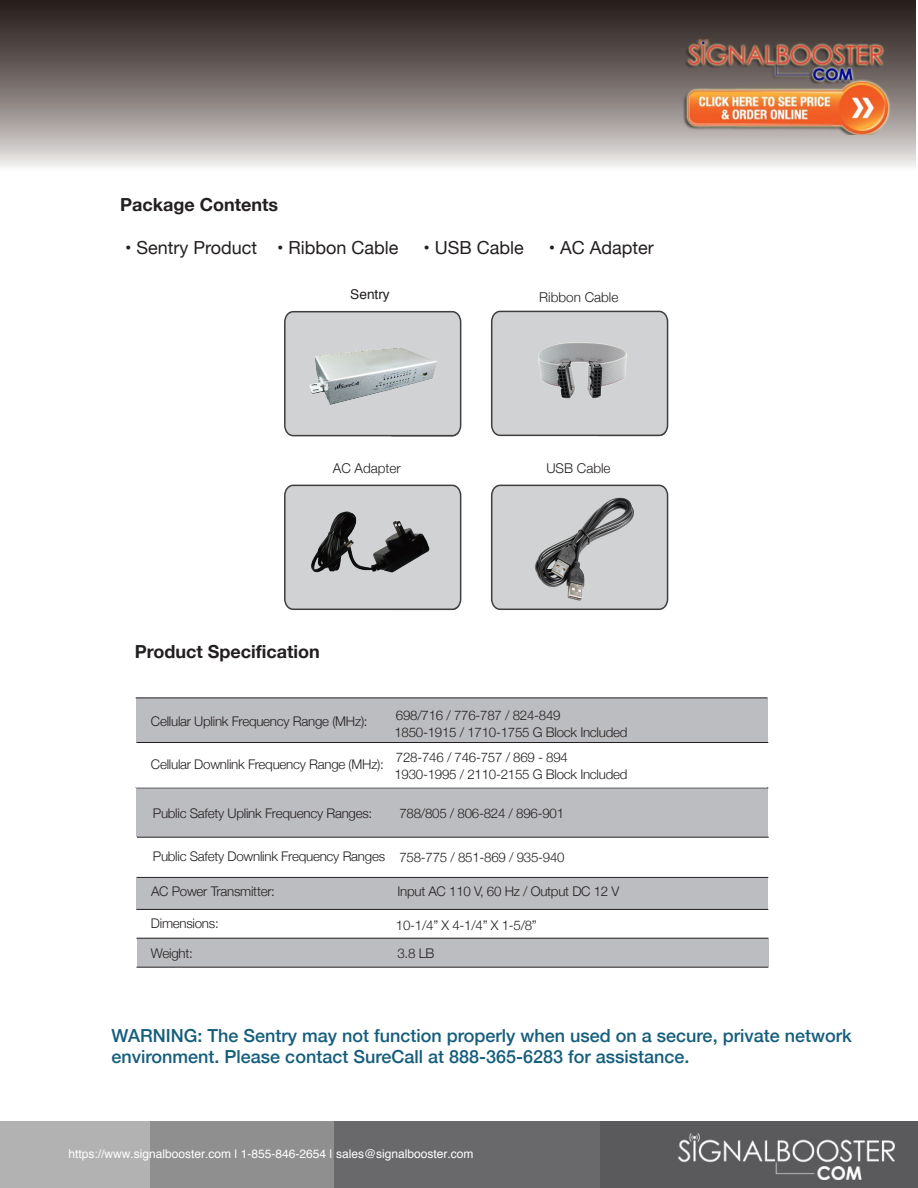
<style>
.page{position:relative;width:918px;height:1188px;background:#fff}
.page>*{position:absolute;margin:0;border:0;box-sizing:border-box;transform-origin:0 0}
.t1{font:500 18px/21.6px "Helvetica Neue";color:#155e7b}
.t2{font:18px "Helvetica Neue";color:#231f20}
.t3{font:700 18px "Helvetica Neue";color:#231f20}
.t4{font:500 17.1px "Helvetica Neue";color:#231f20}
.t5{font:300 13.5px "Helvetica Neue";color:#231f20}
.t6{font:13.5px "Helvetica";color:#231f20}
.t7{font:300 13.35px/17.1px "Helvetica Neue";letter-spacing:-.02em;color:#231f20}
.t8{font:12px "Helvetica";color:#fff}
</style>
<div class="page">
<svg style="left:0;top:0;width:915px;height:167px;background:#7e7674"></svg>
<img style="left:391px;top:436px;width:64px;height:1px">
<svg style="left:284px;top:311px;width:177px;height:125px;background:#b8b8ba"></svg>
<img style="left:296px;top:315px;width:153px;height:116px">
<svg style="left:491px;top:311px;width:177px;height:125px;background:#c2c3c5"></svg>
<img style="left:496px;top:329px;width:164px;height:89px">
<svg style="left:284px;top:485px;width:177px;height:125px;background:#c4c5c7"></svg>
<img style="left:299px;top:484px;width:141px;height:127px">
<svg style="left:491px;top:485px;width:177px;height:125px;background:#c6c7c9"></svg>
<img style="left:530px;top:494px;width:108px;height:107px">
<div style="left:136px;top:788px;width:632px;height:49px;background:#bcbdc0"></div>
<div style="left:136px;top:878px;width:632px;height:31px;background:#bcbdc0"></div>
<div style="left:137px;top:938px;width:632px;height:29px;background:#bcbdc0"></div>
<hr style="left:136px;top:787px;width:632px;height:1px;background:#231f20">
<hr style="left:136px;top:967px;width:632px;height:1px;background:#231f20">
<hr style="left:136px;top:877px;width:632px;height:1px;background:#231f20">
<hr style="left:136px;top:909px;width:632px;height:1px;background:#231f20">
<hr style="left:137px;top:837px;width:632px;height:1px;background:#231f20">
<hr style="left:136px;top:938px;width:632px;height:1px;background:#231f20">
<div style="left:136px;top:698px;width:632px;height:44px;background:#bcbdc0"></div>
<hr style="left:136px;top:742px;width:632px;height:1px;background:#231f20">
<hr style="left:136px;top:697px;width:631px;height:1px;background:#231f20">
<div style="left:597px;top:1122px;width:321px;height:66px;background:#5a5a5d"></div>
<div style="left:332px;top:1122px;width:268px;height:66px;background:#69696c"></div>
<div style="left:150px;top:1122px;width:183px;height:66px;background:#8f8f8f"></div>
<div style="left:0;top:1122px;width:150px;height:66px;background:#b2b2b2"></div>
<img style="left:678px;top:1134px;width:217px;height:46px">
<img style="left:673px;top:39px;width:224px;height:96px">
<h1 class="t3" style="left:120px;top:190px;width:160px">Package Contents</h1>
<h1 class="t2" style="left:125px;top:235px;width:275px">• Sentry Product • Ribbon Cable</h1>
<h1 class="t2" style="left:424px;top:235px;width:102px">• USB Cable</h1>
<h1 class="t2" style="left:549px;top:235px;width:106px">• AC Adapter</h1>
<p class="t6" style="left:350px;top:284px;width:41px">Sentry</p>
<p class="t5" style="left:539px;top:287px;width:81px">Ribbon Cable</p>
<p class="t5" style="left:333px;top:457px;width:70px">AC Adapter</p>
<p class="t5" style="left:546px;top:457px;width:66px">USB Cable</p>
<h1 class="t3" style="left:135px;top:638px;width:186px">Product Specification</h1>
<p class="t4" style="left:399px;top:692px;width:148px">Sentry (SC-Sentry)</p>
<p class="t7" style="left:151px;top:712px;width:218px">Cellular Uplink Frequency Range (MHz):</p>
<p class="t7" style="left:394px;top:706px;width:234px">698/716 / 776-787 / 824-849<br>1850-1915 / 1710-1755 G Block Included</p>
<p class="t7" style="left:394px;top:748px;width:234px">728-746 / 746-757 / 869 - 894<br>1930-1995 / 2110-2155 G Block Included</p>
<p class="t7" style="left:151px;top:755px;width:234px">Cellular Downlink Frequency Range (MHz):</p>
<p class="t7" style="left:153px;top:804px;width:221px">Public Safety Uplink Frequency Ranges:</p>
<p class="t7" style="left:399px;top:804px;width:166px">788/805 / 806-824 / 896-901</p>
<p class="t7" style="left:153px;top:847px;width:413px">Public Safety Downlink Frequency Ranges 758-775 / 851-869 / 935-940</p>
<p class="t7" style="left:151px;top:882px;width:125px">AC Power Transmitter:</p>
<p class="t7" style="left:151px;top:914px;width:69px">Dimensions:</p>
<p class="t7" style="left:151px;top:944px;width:43px">Weight:</p>
<p class="t7" style="left:397px;top:882px;width:224px">Input AC 110 V, 60 Hz / Output DC 12 V</p>
<p class="t7" style="left:396px;top:911px;width:142px;line-height:27.5px">10-1/4” X 4-1/4” X 1-5/8”<br>3.8 LB</p>
<h1 class="t1" style="left:112px;top:1024px;width:742px">WARNING: The Sentry may not function properly when used on a secure, private network environment. Please contact SureCall at 888-365-6283 for assistance.</h1>
<p class="t8" style="left:68px;top:1145px;width:407px">https://www.signalbooster.com | 1-855-846-2654 | sales@signalbooster.com</p>
</div>
